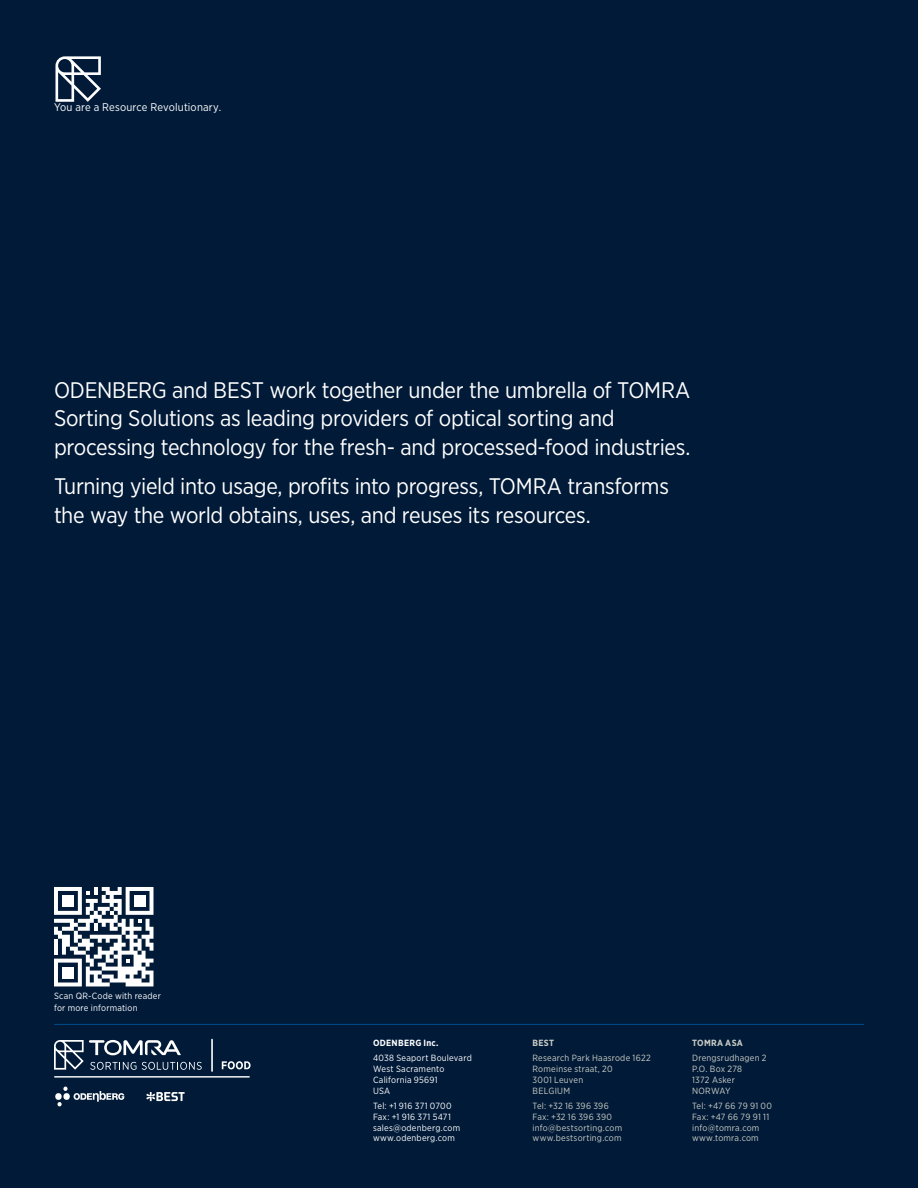
<style>
.page{position:relative;width:918px;height:1188px;background:#001a38}
.page>*{position:absolute;margin:0;border:0;box-sizing:border-box;transform-origin:0 0}
.t1{font:22.5px/28.5px "Gotham Narrow";letter-spacing:-.015em;color:#fff}
.t2{font:11.1px "Gotham Narrow";letter-spacing:.015em;color:#fff}
.t3{font:9px/10.8px "Gotham Narrow";letter-spacing:.025em;color:#cbcdc5}
.t4{font:9px/10.8px "Gotham Narrow";letter-spacing:.025em;color:#fff}
.t5{font:700 9px "Gotham Narrow";letter-spacing:.035em;color:#cbcdc5}
.t6{font:700 9px "Gotham Narrow";letter-spacing:.035em;color:#fff}
</style>
<div class="page">
<hr style="left:211px;top:1039px;width:2px;height:33px;background:#fff">
<svg style="left:222px;top:1061px;width:29px;height:8px"></svg>
<svg style="left:54px;top:1040px;width:148px;height:30px"></svg>
<hr style="left:55px;top:1076px;width:194px;height:2px;background:#fff">
<hr style="left:55px;top:1024px;width:808px;height:1px;background:#004b8d">
<svg style="left:56px;top:56px;width:45px;height:46px"></svg>
<svg style="left:146px;top:1092px;width:39px;height:9px"></svg>
<svg style="left:74px;top:1091px;width:50px;height:11px"></svg>
<div style="left:63px;top:1093px;width:7px;height:7px;background:#fff;border-radius:50%"></div>
<div style="left:55px;top:1093px;width:7px;height:7px;background:#fff;border-radius:50%"></div>
<svg style="left:63px;top:1087px;width:5px;height:4px"></svg>
<svg style="left:58px;top:1102px;width:4px;height:4px"></svg>
<svg style="left:54px;top:887px;width:99px;height:99px"></svg>
<div style="left:62px;top:967px;width:12px;height:12px;background:#fff"></div>
<p class="t2" style="left:54px;top:100px;width:169px">You are a Resource Revolutionary.</p>
<p class="t1" style="left:54px;top:375px;width:638px;text-indent:118px">and BEST work together under the umbrella of TOMRA<br>Sorting Solutions as leading providers of optical sorting and processing technology for the fresh- and processed-food industries.</p>
<p class="t1" style="left:54px;top:472px;width:617px">Turning yield into usage, profits into progress, TOMRA transforms the way the world obtains, uses, and reuses its resources.</p>
<p class="t1" style="left:54px;top:375px;width:31px">Odenberg</p>
<p class="t4" style="left:54px;top:990px;width:108px;line-height:12px">Scan QR-Code with reader for more information</p>
<p class="t6" style="left:373px;top:1037px;width:67px">ODENBERG INC.</p>
<p class="t4" style="left:373px;top:1052px;width:100px">4038 Seaport Boulevard<br>West Sacramento<br>California 95691<br>USA</p>
<p class="t4" style="left:373px;top:1100px;width:89px">Tel: +1 916 371 0700<br>Fax: +1 916 371 5471 sales@odenberg.com www.odenberg.com</p>
<p class="t5" style="left:533px;top:1037px;width:23px">BEST</p>
<p class="t3" style="left:533px;top:1052px;width:120px">Research Park Haasrode 1622<br>Romeinse straat, 20<br>3001 Leuven<br>BELGIUM</p>
<p class="t3" style="left:533px;top:1100px;width:91px">Tel: +32 16 396 396<br>Fax: +32 16 396 390 info@bestsorting.com www.bestsorting.com</p>
<p class="t5" style="left:692px;top:1037px;width:52px">TOMRA ASA</p>
<p class="t3" style="left:692px;top:1052px;width:76px">Drengsrudhagen 2<br>P.O. Box 278<br>1372 Asker<br>NORWAY</p>
<p class="t3" style="left:692px;top:1100px;width:81px">Tel: +47 66 79 91 00<br>Fax: +47 66 79 91 11 info@tomra.com www.tomra.com</p>
</div>
